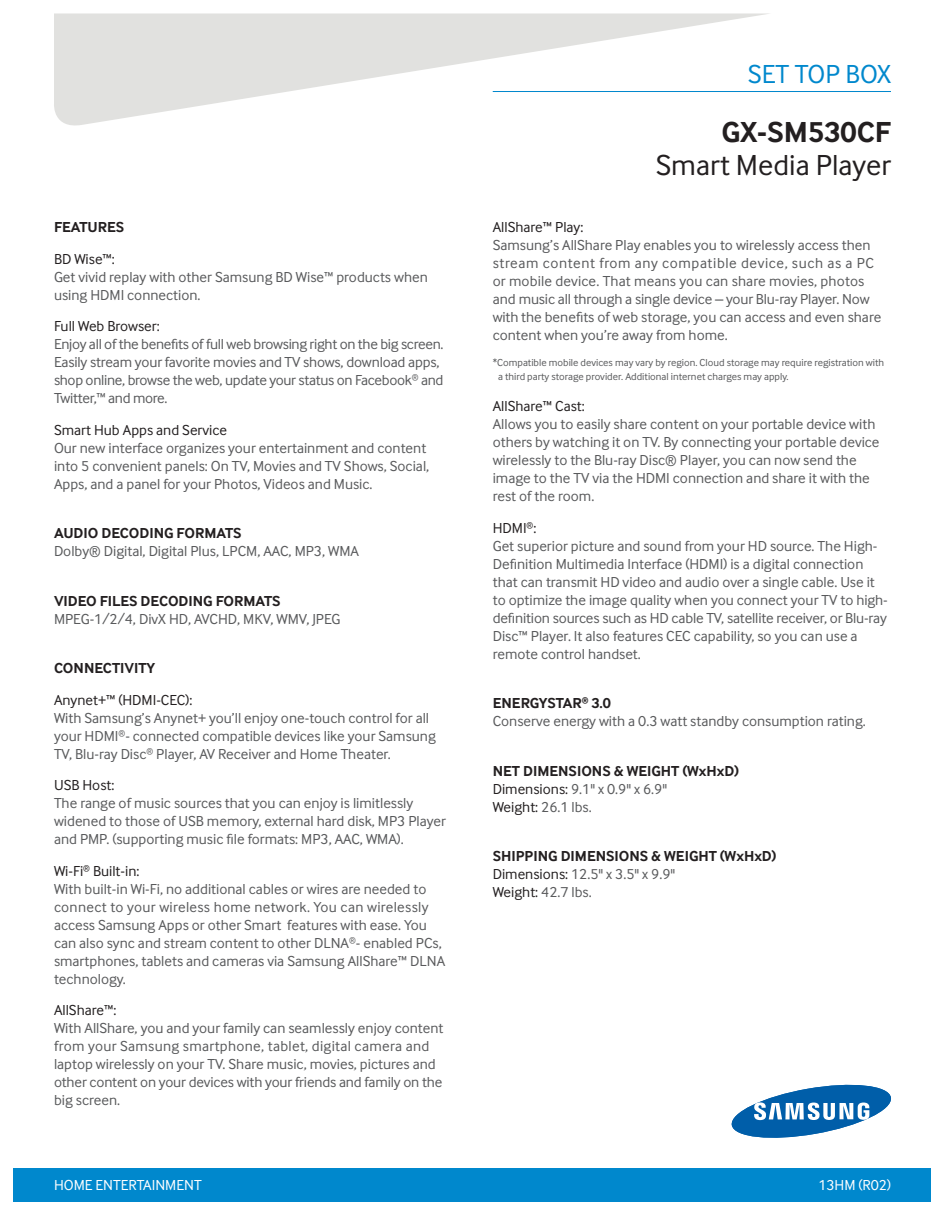
<style>
.page{position:relative;width:945px;height:1215px;background:#fff}
.page>*{position:absolute;margin:0;border:0;box-sizing:border-box;transform-origin:0 0}
.t1{font:30px/33px "Inter Face";color:#231f20;text-align:right}
.t2{font:27px "Inter Face";color:#0088cd}
.t3{font:15px/18px "Inter Face";color:#595a5c}
.t4{font:15px/18px "Inter Face";letter-spacing:-.02em;color:#595a5c}
.t5{font:700 15px/18px "Inter Face";color:#231f20}
.t6{font:15px "Inter Face";color:#fff}
.t7{font:10.5px/13.5px "Inter Face";color:#595a5c}
.s1{color:#231f20}
.s2{font-weight:700;color:#231f20}
.s3{font-weight:700}
.s4{font-weight:400}
.s5{font-weight:400;color:#595a5c}
</style>
<div class="page">
<div style="left:14px;top:1168px;width:918px;height:34px;background:#0088cd"></div>
<hr style="left:493px;top:91px;width:398px;height:1px;background:#0088cd">
<svg style="left:54px;top:14px;width:712px;height:112px;fill:#e1e1df"></svg>
<svg style="left:731px;top:1084px;width:160px;height:54px"></svg>
<p class="t2" style="left:748px;top:59px;width:145px">SET TOP BOX</p>
<p class="t5" style="left:54px;top:218px;width:72px">FEATURES</p>
<p class="t3" style="left:54px;top:250px;width:375px"><span class="s1">BD Wise™:<br></span>Get vivid replay with other Samsung BD Wise™ products when using HDMI connection.</p>
<p class="t4" style="left:54px;top:317px;width:391px"><span class="s1">Full Web Browser:<br></span>Enjoy all of the benefits of full web browsing right on the big screen.<br>Easily stream your favorite movies and TV shows, download apps, shop online, browse the web, update your status on Facebook<sup>®</sup> and Twitter,™ and more.</p>
<p class="t3" style="left:54px;top:421px;width:377px"><span class="s1">Smart Hub Apps and Service<br></span>Our new interface organizes your entertainment and content into 5 convenient panels: On TV, Movies and TV Shows, Social, Apps, and a panel for your Photos, Videos and Music.</p>
<p class="t3" style="left:54px;top:524px;width:307px"><span class="s2">AUDIO DECODING FORMATS<br></span>Dolby® Digital, Digital Plus, LPCM, AAC, MP3, WMA</p>
<p class="t3" style="left:54px;top:592px;width:288px"><span class="s2">VIDEO FILES DECODING FORMATS<br></span>MPEG-1/2/4, DivX HD, AVCHD, MKV, WMV, JPEG</p>
<p class="t5" style="left:54px;top:659px;width:103px">CONNECTIVITY</p>
<p class="t3" style="left:54px;top:691px;width:383px"><span class="s1">Anynet+™ (HDMI-CEC):<br></span>With Samsung’s Anynet+ you’ll enjoy one-touch control for all your HDMI<sup>®</sup>- connected compatible devices like your Samsung TV, Blu-ray Disc<sup>®</sup> Player, AV Receiver and Home Theater.</p>
<p class="t3" style="left:54px;top:776px;width:394px"><span class="s1">USB Host:<br></span>The range of music sources that you can enjoy is limitlessly widened to those of USB memory, external hard disk, MP3 Player and PMP. (supporting music file formats: MP3, AAC, WMA).</p>
<p class="t3" style="left:54px;top:862px;width:393px"><span class="s1">Wi-Fi</span><sup>®</sup> <span class="s1">Built-in:<br></span>With built-in Wi-Fi, no additional cables or wires are needed to connect to your wireless home network. You can wirelessly access Samsung Apps or other Smart features with ease. You can also sync and stream content to other DLNA<sup>®</sup>- enabled PCs, smartphones, tablets and cameras via Samsung AllShare™ DLNA technology.</p>
<p class="t3" style="left:54px;top:1001px;width:391px"><span class="s1">AllShare™:<br></span>With AllShare, you and your family can seamlessly enjoy content from your Samsung smartphone, tablet, digital camera and laptop wirelessly on your TV. Share music, movies, pictures and other content on your devices with your friends and family on the big screen.</p>
<p class="t1" style="left:656px;top:115px;width:237px"><span class="s3">GX-SM530CF<br></span>Smart Media Player</p>
<p class="t3" style="left:493px;top:218px;width:390px"><span class="s1">AllShare™ Play:<br></span>Samsung’s AllShare Play enables you to wirelessly access then stream content from any compatible device, such as a PC or mobile device. That means you can share movies, photos and music all through a single device – your Blu-ray Player. Now with the benefits of web storage, you can access and even share content when you’re away from home.</p>
<p class="t7" style="left:498px;top:356px;width:388px;text-indent:-5px">*Compatible mobile devices may vary by region. Cloud storage may require registration with a third party storage provider. Additional internet charges may apply.</p>
<p class="t3" style="left:493px;top:397px;width:388px"><span class="s1">AllShare™ Cast:<br></span>Allows you to easily share content on your portable device with others by watching it on TV. By connecting your portable device wirelessly to the Blu-ray Disc® Player, you can now send the image to the TV via the HDMI connection and share it with the rest of the room.</p>
<p class="t3" style="left:493px;top:519px;width:396px"><span class="s1">HDMI</span><sup>®</sup><span class="s1">:<br></span>Get superior picture and sound from your HD source. The High-Definition Multimedia Interface (HDMI) is a digital connection that can transmit HD video and audio over a single cable. Use it to optimize the image quality when you connect your TV to high&shy;definition sources such as HD cable TV, satellite receiver, or Blu-ray Disc™ Player. It also features CEC capability, so you can use a remote control handset.</p>
<p class="t3" style="left:493px;top:694px;width:375px"><span class="s2">ENERGYSTAR</span><sup>®</sup> <span class="s2">3.0<br></span>Conserve energy with a 0.3 watt standby consumption rating.</p>
<p class="t5" style="left:493px;top:762px;width:248px">NET DIMENSIONS &amp; WEIGHT (WxHxD)<br><span class="s4">Dimensions:</span> <span class="s5">9.1" x 0.9" x 6.9"<br></span><span class="s4">Weight:</span> <span class="s5">26.1 lbs.</span></p>
<p class="t5" style="left:493px;top:847px;width:285px">SHIPPING DIMENSIONS &amp; WEIGHT (WxHxD)<br><span class="s4">Dimensions:</span> <span class="s5">12.5" x 3.5" x 9.9"<br></span><span class="s4">Weight:</span> <span class="s5">42.7 lbs.</span></p>
<p class="t6" style="left:54px;top:1176px;width:149px">HOME ENTERTAINMENT</p>
<p class="t6" style="left:818px;top:1176px;width:74px">13HM (R02)</p>
</div>
